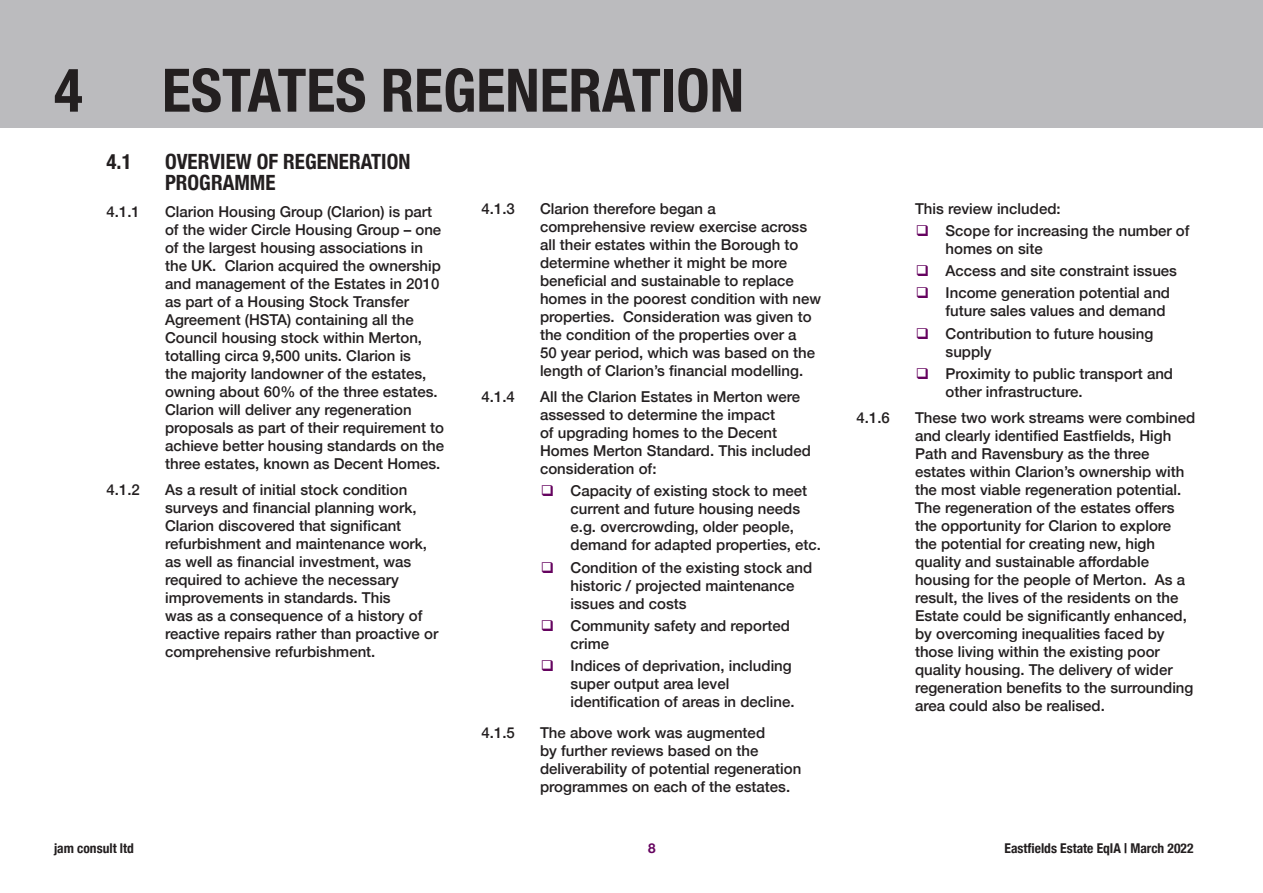
<style>
.page{position:relative;width:1263px;height:893px;background:#fff}
.page>*{position:absolute;margin:0;border:0;box-sizing:border-box;transform-origin:0 0}
.t1{font:700 condensed 60px "Helvetica Neue";color:#231f20}
.t2{font:700 condensed 21px/21px "Helvetica Neue";color:#231f20}
.t3{font:500 15px/18px "Helvetica Neue";color:#231f20}
.t4{font:700 condensed 13.5px "Helvetica Neue";color:#231f20}
.t5{font:700 13.5px "Helvetica Neue";color:#65035f}
.s1{color:#65035f}
</style>
<div class="page">
<div style="left:0;top:0;width:1263px;height:128px;background:#bbbbbe"></div>
<h1 class="t1" style="left:54px;top:41px;width:30px">4</h1>
<h1 class="t1" style="left:162px;top:41px;width:583px">ESTATES REGENERATION</h1>
<h2 class="t2" style="left:107px;top:150px;width:27px">4.1</h2>
<h2 class="t2" style="left:165px;top:150px;width:247px">OVERVIEW OF REGENERATION<br>PROGRAMME</h2>
<p class="t3" style="left:107px;top:201px;width:35px">4.1.1</p>
<p class="t3" style="left:165px;top:201px;width:281px">Clarion Housing Group (Clarion) is part of the wider Circle Housing Group – one of the largest housing associations in the UK. Clarion acquired the ownership and management of the Estates in 2010 as part of a Housing Stock Transfer Agreement (HSTA) containing all the Council housing stock within Merton, totalling circa 9,500 units. Clarion is<br>the majority landowner of the estates, owning about 60% of the three estates.<br>Clarion will deliver any regeneration proposals as part of their requirement to achieve better housing standards on the three estates, known as Decent Homes.</p>
<p class="t3" style="left:107px;top:479px;width:35px">4.1.2</p>
<p class="t3" style="left:165px;top:479px;width:275px">As a result of initial stock condition surveys and financial planning work, Clarion discovered that significant refurbishment and maintenance work, as well as financial investment, was required to achieve the necessary improvements in standards. This<br>was as a consequence of a history of reactive repairs rather than proactive or comprehensive refurbishment.</p>
<p class="t3" style="left:481px;top:198px;width:35px">4.1.3</p>
<p class="t3" style="left:540px;top:198px;width:283px">Clarion therefore began a comprehensive review exercise across all their estates within the Borough to determine whether it might be more beneficial and sustainable to replace homes in the poorest condition with new properties. Consideration was given to the condition of the properties over a<br>50 year period, which was based on the length of Clarion’s financial modelling.</p>
<p class="t3" style="left:481px;top:386px;width:35px">4.1.4</p>
<p class="t3" style="left:540px;top:386px;width:272px">All the Clarion Estates in Merton were assessed to determine the impact<br>of upgrading homes to the Decent<br>Homes Merton Standard. This included consideration of:</p>
<p class="t3" style="left:571px;top:481px;width:252px;text-indent:-30px"><span class="s1">❑</span> Capacity of existing stock to meet current and future housing needs e.g. overcrowding, older people, demand for adapted properties, etc.</p>
<p class="t3" style="left:571px;top:557px;width:243px;text-indent:-30px"><span class="s1">❑</span> Condition of the existing stock and historic / projected maintenance issues and costs</p>
<p class="t3" style="left:571px;top:615px;width:221px;text-indent:-30px"><span class="s1">❑</span> Community safety and reported crime</p>
<p class="t3" style="left:571px;top:655px;width:226px;text-indent:-30px"><span class="s1">❑</span> Indices of deprivation, including super output area level identification of areas in decline.</p>
<p class="t3" style="left:481px;top:722px;width:35px">4.1.5</p>
<p class="t3" style="left:540px;top:722px;width:263px">The above work was augmented<br>by further reviews based on the deliverability of potential regeneration programmes on each of the estates.</p>
<p class="t3" style="left:915px;top:198px;width:147px">This review included:</p>
<p class="t3" style="left:945px;top:220px;width:245px;text-indent:-30px"><span class="s1">❑</span> Scope for increasing the number of homes on site</p>
<p class="t3" style="left:916px;top:260px;width:263px"><span class="s1">❑</span> Access and site constraint issues</p>
<p class="t3" style="left:916px;top:283px;width:256px;text-align:right"><span class="s1">❑</span> Income generation potential and future sales values and demand</p>
<p class="t3" style="left:945px;top:323px;width:209px;text-indent:-30px"><span class="s1">❑</span> Contribution to future housing supply</p>
<p class="t3" style="left:945px;top:363px;width:229px;text-indent:-30px"><span class="s1">❑</span> Proximity to public transport and other infrastructure.</p>
<p class="t3" style="left:856px;top:408px;width:35px">4.1.6</p>
<p class="t3" style="left:915px;top:408px;width:282px">These two work streams were combined and clearly identified Eastfields, High Path and Ravensbury as the three estates within Clarion’s ownership with the most viable regeneration potential.<br>The regeneration of the estates offers the opportunity for Clarion to explore the potential for creating new, high quality and sustainable affordable housing for the people of Merton. As a result, the lives of the residents on the Estate could be significantly enhanced, by overcoming inequalities faced by those living within the existing poor quality housing. The delivery of wider regeneration benefits to the surrounding area could also be realised.</p>
<p class="t4" style="left:54px;top:837px;width:81px">jam consult ltd</p>
<p class="t5" style="left:648px;top:838px;width:9px">8</p>
<p class="t4" style="left:1004px;top:837px;width:191px">Eastfields Estate EqIA | March 2022</p>
</div>
